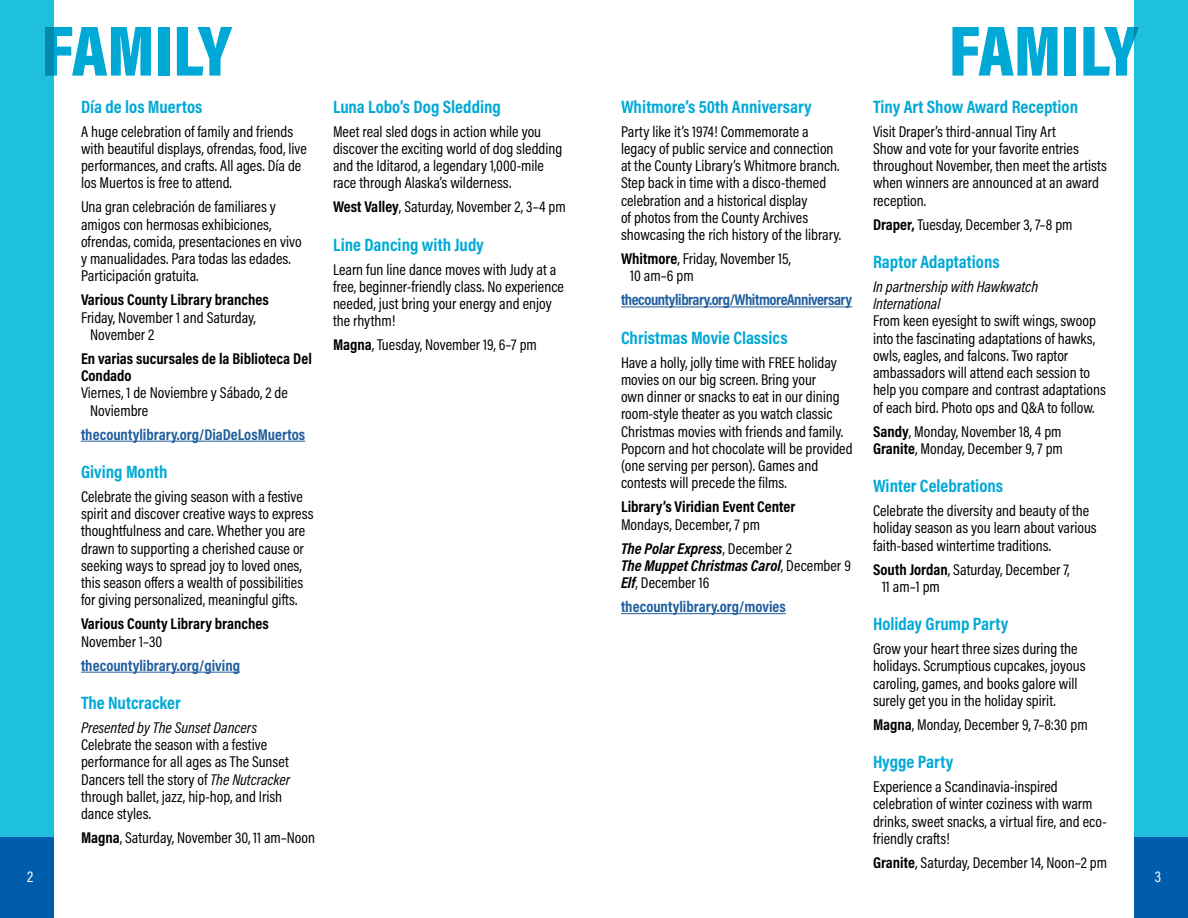
<style>
.page{position:relative;width:1188px;height:918px;background:#fff}
.page>*{position:absolute;margin:0;border:0;box-sizing:border-box;transform-origin:0 0}
.t1{font:900 72px "Acumin Pro Cond";letter-spacing:-.005em;color:#00a9d5}
.GEN_Program_Name{font:700 18px "Acumin Pro Cond";color:#00a9d5}
.Event_Copy{font:15.75px/17.2px "Acumin Pro Cond";color:#000}
.Locations___Times{font:15.75px/17.2px "Acumin Pro Cond";color:#000}
.Locations___Times-2{font:700 15.75px/17.2px "Acumin Pro Cond";color:#000}
.web_URL{font:700 15.75px "Acumin Pro Cond";color:#215e9e}
.Event_Copy-2{font:italic 15.75px/17.2px "Acumin Pro Cond";color:#000}
.Locations___Times-3{font:italic 700 15.75px "Acumin Pro Cond";color:#000}
.web_URL-2{font:700 15.75px "Acumin Pro Cond";letter-spacing:-.03em;color:#215e9e}
.t2{font:15.75px "Acumin Pro Cond";color:#fff}
.s1{color:#0088ad}
.s2{font-weight:700}
.s3{font-weight:400;font-style:normal}
.s4{font-weight:700;font-style:italic}
.s5{font-style:italic}
</style>
<div class="page">
<div style="left:1134px;top:0;width:54px;height:918px;background:#1fc0db"></div>
<div style="left:0;top:0;width:54px;height:918px;background:#1fc0db"></div>
<div style="left:0;top:837px;width:54px;height:81px;background:#005dac"></div>
<div style="left:1134px;top:837px;width:54px;height:81px;background:#005dac"></div>
<hr style="left:621px;top:307px;width:231px;height:1px;background:#215e9e">
<hr style="left:621px;top:613px;width:165px;height:1px;background:#215e9e">
<hr style="left:81px;top:441px;width:224px;height:1px;background:#215e9e">
<hr style="left:81px;top:672px;width:159px;height:1px;background:#215e9e">
<h1 class="t1" style="left:41px;top:4px;width:192px"><span class="s1">F</span>AMILY</h1>
<h1 class="t1" style="left:949px;top:4px;width:191px">FAMILY</h1>
<p class="GEN_Program_Name" style="left:621px;top:94px;width:192px">Whitmore’s 50th Anniversary</p>
<p class="Event_Copy" style="left:621px;top:122px;width:222px">Party like it’s 1974! Commemorate a legacy of public service and connection at the County Library’s Whitmore branch.<br>Step back in time with a disco-themed celebration and a historical display<br>of photos from the County Archives showcasing the rich history of the library.</p>
<p class="Locations___Times" style="left:630px;top:250px;width:162px;text-indent:-9px"><span class="s2">Whitmore</span>, Friday, November 15,<br>10 am–6 pm</p>
<p class="web_URL-2" style="left:621px;top:290px;width:233px">thecountylibrary.org/WhitmoreAnniversary</p>
<p class="GEN_Program_Name" style="left:621px;top:325px;width:168px">Christmas Movie Classics</p>
<p class="Event_Copy" style="left:621px;top:353px;width:233px">Have a holly, jolly time with FREE holiday movies on our big screen. Bring your<br>own dinner or snacks to eat in our dining room-style theater as you watch classic Christmas movies with friends and family.<br>Popcorn and hot chocolate will be provided (one serving per person). Games and contests will precede the films.</p>
<p class="Locations___Times-2" style="left:621px;top:498px;width:176px">Library’s Viridian Event Center</p>
<p class="Locations___Times" style="left:621px;top:515px;width:141px">Mondays, December, 7 pm</p>
<p class="Locations___Times-3" style="left:621px;top:538px;width:173px">The Polar Express<span class="s3">, December 2</span></p>
<p class="Locations___Times-3" style="left:621px;top:555px;width:231px">The Muppet Christmas Carol<span class="s3">, December 9</span></p>
<p class="Locations___Times" style="left:621px;top:574px;width:90px"><span class="s4">Elf</span>, December 16</p>
<p class="web_URL" style="left:621px;top:596px;width:166px">thecountylibrary.org/movies</p>
<p class="GEN_Program_Name" style="left:81px;top:94px;width:123px">Día de los Muertos</p>
<p class="Event_Copy" style="left:81px;top:122px;width:227px">A huge celebration of family and friends with beautiful displays, ofrendas, food, live performances, and crafts. All ages. Día de los Muertos is free to attend.</p>
<p class="Event_Copy" style="left:81px;top:198px;width:222px">Una gran celebración de familiares y amigos con hermosas exhibiciones, ofrendas, comida, presentaciones en vivo y manualidades. Para todas las edades.<br>Participación gratuita.</p>
<p class="Locations___Times-2" style="left:81px;top:291px;width:189px">Various County Library branches</p>
<p class="Locations___Times" style="left:90px;top:308px;width:167px;text-indent:-9px">Friday, November 1 and Saturday,<br>November 2</p>
<p class="Locations___Times-2" style="left:81px;top:349px;width:232px">En varias sucursales de la Biblioteca Del<br>Condado</p>
<p class="Locations___Times" style="left:90px;top:384px;width:199px;text-indent:-9px">Viernes, 1 de Noviembre y Sábado, 2 de<br>Noviembre</p>
<p class="web_URL" style="left:81px;top:424px;width:226px">thecountylibrary.org/DiaDeLosMuertos</p>
<p class="GEN_Program_Name" style="left:81px;top:460px;width:88px">Giving Month</p>
<p class="Event_Copy" style="left:81px;top:487px;width:234px">Celebrate the giving season with a festive spirit and discover creative ways to express thoughtfulness and care. Whether you are drawn to supporting a cherished cause or seeking ways to spread joy to loved ones, this season offers a wealth of possibilities for giving personalized, meaningful gifts.</p>
<p class="Locations___Times-2" style="left:81px;top:615px;width:189px">Various County Library branches</p>
<p class="Locations___Times" style="left:81px;top:632px;width:83px">November 1–30</p>
<p class="web_URL" style="left:81px;top:655px;width:161px">thecountylibrary.org/giving</p>
<p class="GEN_Program_Name" style="left:81px;top:691px;width:101px">The Nutcracker</p>
<p class="Event_Copy-2" style="left:81px;top:718px;width:178px">Presented by The Sunset Dancers</p>
<p class="Event_Copy" style="left:81px;top:736px;width:210px">Celebrate the season with a festive performance for all ages as The Sunset Dancers tell the story of <span class="s5">The Nutcracker </span>through ballet, jazz, hip-hop, and Irish dance styles.</p>
<p class="Locations___Times" style="left:81px;top:829px;width:235px"><span class="s2">Magna</span>, Saturday, November 30, 11 am–Noon</p>
<p class="GEN_Program_Name" style="left:333px;top:94px;width:170px">Luna Lobo’s Dog Sledding</p>
<p class="Event_Copy" style="left:333px;top:122px;width:231px">Meet real sled dogs in action while you discover the exciting world of dog sledding and the Iditarod, a legendary 1,000-mile race through Alaska’s wilderness.</p>
<p class="Locations___Times" style="left:333px;top:198px;width:234px"><span class="s2">West Valley</span>, Saturday, November 2, 3–4 pm</p>
<p class="GEN_Program_Name" style="left:333px;top:232px;width:152px">Line Dancing with Judy</p>
<p class="Event_Copy" style="left:333px;top:260px;width:233px">Learn fun line dance moves with Judy at a free, beginner-friendly class. No experience needed, just bring your energy and enjoy the rhythm!</p>
<p class="Locations___Times" style="left:333px;top:336px;width:205px"><span class="s2">Magna</span>, Tuesday, November 19, 6–7 pm</p>
<p class="GEN_Program_Name" style="left:873px;top:94px;width:207px">Tiny Art Show Award Reception</p>
<p class="Event_Copy" style="left:873px;top:122px;width:235px">Visit Draper’s third-annual Tiny Art<br>Show and vote for your favorite entries throughout November, then meet the artists when winners are announced at an award reception.</p>
<p class="Locations___Times" style="left:873px;top:215px;width:201px"><span class="s2">Draper,</span> Tuesday, December 3, 7–8 pm</p>
<p class="GEN_Program_Name" style="left:873px;top:250px;width:128px">Raptor Adaptations</p>
<p class="Event_Copy-2" style="left:873px;top:277px;width:167px">In partnership with Hawkwatch<br>International</p>
<p class="Event_Copy" style="left:873px;top:312px;width:234px">From keen eyesight to swift wings, swoop into the fascinating adaptations of hawks, owls, eagles, and falcons. Two raptor ambassadors will attend each session to help you compare and contrast adaptations of each bird. Photo ops and Q&amp;A to follow.</p>
<p class="Locations___Times" style="left:873px;top:422px;width:190px"><span class="s2">Sandy</span>, Monday, November 18, 4 pm</p>
<p class="Locations___Times" style="left:873px;top:439px;width:191px"><span class="s2">Granite</span>, Monday, December 9, 7 pm</p>
<p class="GEN_Program_Name" style="left:873px;top:474px;width:132px">Winter Celebrations</p>
<p class="Event_Copy" style="left:873px;top:502px;width:225px">Celebrate the diversity and beauty of the holiday season as you learn about various faith-based wintertime traditions.</p>
<p class="Locations___Times" style="left:882px;top:560px;width:189px;text-indent:-9px"><span class="s2">South Jordan</span>, Saturday, December 7,<br>11 am–1 pm</p>
<p class="GEN_Program_Name" style="left:873px;top:612px;width:137px">Holiday Grump Party</p>
<p class="Event_Copy" style="left:873px;top:640px;width:214px">Grow your heart three sizes during the holidays. Scrumptious cupcakes, joyous caroling, games, and books galore will surely get you in the holiday spirit.</p>
<p class="Locations___Times" style="left:873px;top:715px;width:216px"><span class="s2">Magna</span>, Monday, December 9, 7–8:30 pm</p>
<p class="GEN_Program_Name" style="left:873px;top:750px;width:82px">Hygge Party</p>
<p class="Event_Copy" style="left:873px;top:778px;width:235px">Experience a Scandinavia-inspired celebration of winter coziness with warm drinks, sweet snacks, a virtual fire, and eco&shy;friendly crafts!</p>
<p class="Locations___Times" style="left:873px;top:853px;width:236px"><span class="s2">Granite</span>, Saturday, December 14, Noon–2 pm</p>
<p class="t2" style="left:27px;top:867px;width:8px">2</p>
<p class="t2" style="left:1155px;top:867px;width:8px">3</p>
</div>
